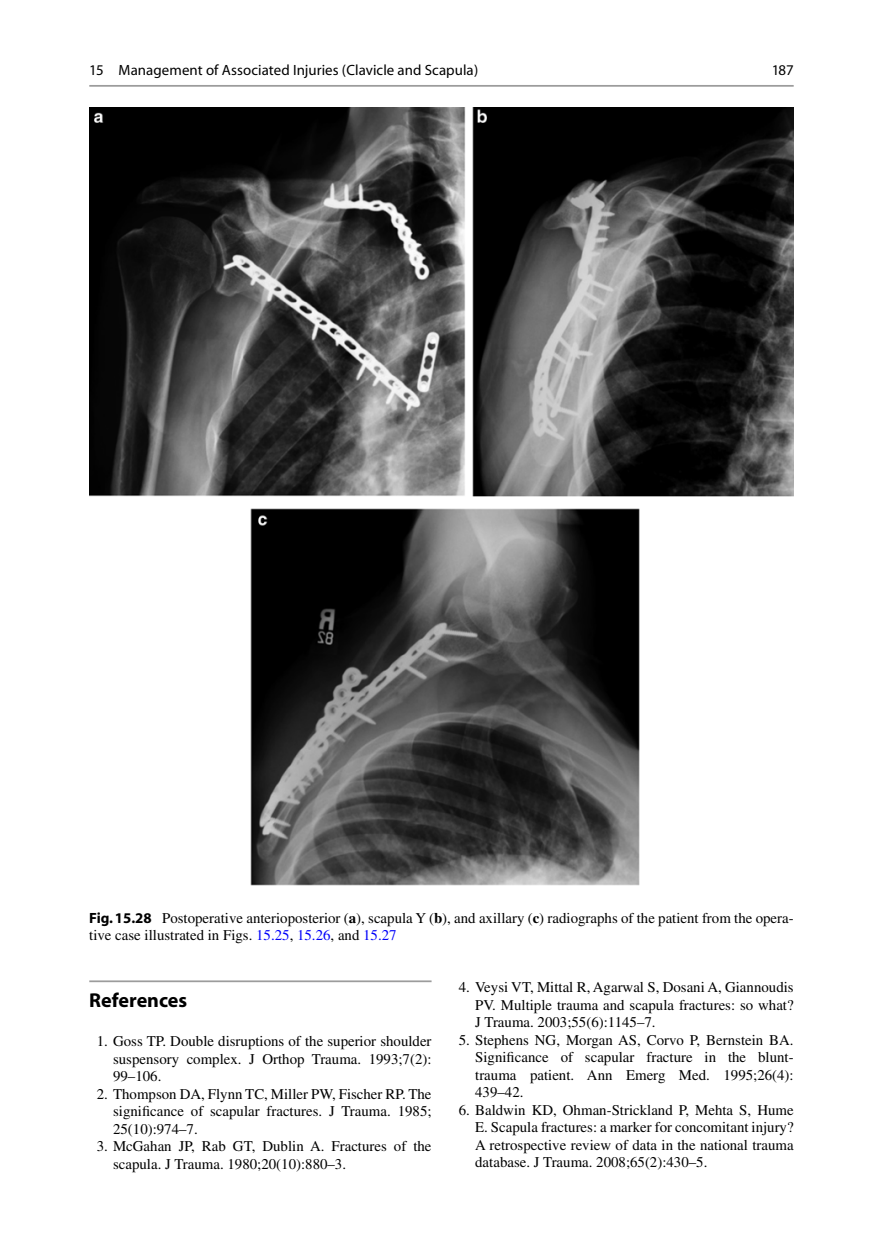
<style>
.page{position:relative;width:883px;height:1260px;background:#fff}
.page>*{position:absolute;margin:0;border:0;box-sizing:border-box;transform-origin:0 0}
.t1{font:700 20.12px "Wqgqvl Myriad";color:#000}
.t2{font:14.88px/17.5px "Cpklhm Times";color:#000;text-align:justify}
.t3{font:14.88px "Fqwwnq Myriad";letter-spacing:.005em;color:#000}
.s1{font-family:"Wqgqvl Myriad";font-weight:700}
.s2{font-family:"Fhbysb Times";font-weight:700}
.s3{color:#0000fa}
</style>
<div class="page">
<hr style="left:89px;top:980px;width:343px;height:2px;background:#9c9c9c">
<img style="left:89px;top:107px;width:705px;height:779px">
<hr style="left:89px;top:85px;width:705px;height:2px;background:#9c9c9c">
<p class="t3" style="left:89px;top:64px;width:391px">15 Management of Associated Injuries (Clavicle and Scapula)</p>
<p class="t3" style="left:772px;top:64px;width:24px">187</p>
<p class="t2" style="left:89px;top:910px;width:706px"><span class="s1">Fig. 15.28</span> Postoperative anterioposterior ( <span class="s2">a</span> ), scapula Y ( <span class="s2">b</span> ), and axillary ( <span class="s2">c</span> ) radiographs of the patient from the opera&shy;tive case illustrated in Figs. <span class="s3">15.25</span> , <span class="s3">15.26</span> , and <span class="s3">15.27</span></p>
<h1 class="t1" style="left:89px;top:993px;width:100px">References</h1>
<p class="t2" style="left:113px;top:1034px;width:320px;text-indent:-16px">1. Goss TP. Double disruptions of the superior shoulder suspensory complex. J Orthop Trauma. 1993;7(2):<br>99–106.</p>
<p class="t2" style="left:113px;top:1086px;width:320px;text-indent:-16px">2. Thompson DA, Flynn TC, Miller PW, Fischer RP. The significance of scapular fractures. J Trauma. 1985; 25(10):974–7.</p>
<p class="t2" style="left:113px;top:1139px;width:320px;text-indent:-16px">3. McGahan JP, Rab GT, Dublin A. Fractures of the scapula. J Trauma. 1980;20(10):880–3.</p>
<p class="t2" style="left:475px;top:980px;width:320px;text-indent:-16px">4. Veysi VT, Mittal R, Agarwal S, Dosani A, Giannoudis PV. Multiple trauma and scapula fractures: so what?<br>J Trauma. 2003;55(6):1145–7.</p>
<p class="t2" style="left:475px;top:1032px;width:320px;text-indent:-16px">5. Stephens NG, Morgan AS, Corvo P, Bernstein BA.<br>Significance of scapular fracture in the blunt&shy;trauma patient. Ann Emerg Med. 1995;26(4):<br>439–42.</p>
<p class="t2" style="left:475px;top:1102px;width:320px;text-indent:-16px">6. Baldwin KD, Ohman-Strickland P, Mehta S, Hume E. Scapula fractures: a marker for concomitant injury?<br>A retrospective review of data in the national trauma database. J Trauma. 2008;65(2):430–5.</p>
</div>
